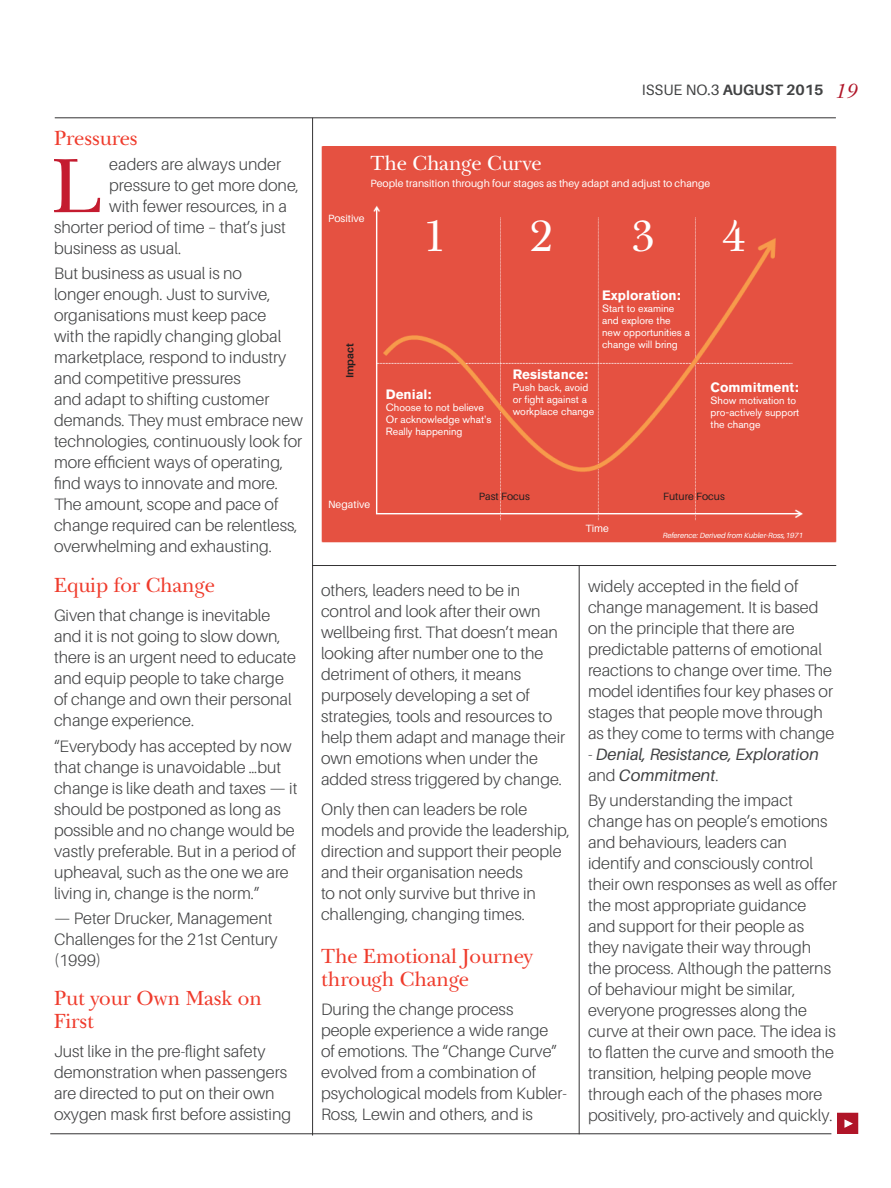
<style>
.page{position:relative;width:891px;height:1188px;background:#fff}
.page>*{position:absolute;margin:0;border:0;box-sizing:border-box;transform-origin:0 0}
.t1{font:79.05px "Transitoria Std";color:#c41b2f}
.t2{font:45px "Transitoria Std";color:#fff}
.t3{font:21px/22.5px "Transitoria Std";color:#ef3b2c}
.t4{font:21px "Transitoria Std";color:#fff}
.t5{font:italic 21px "Transitoria Std";color:#b01528}
.t6{font:300 16.5px/21px "Aileron";color:#414243}
.t7{font:italic 16.5px/21px "Aileron";color:#414243}
.t8{font:700 15px "Aileron";color:#414243}
.t9{font:700 13.5px "Akzidenz Grotesk BQ";color:#fff}
.t10{font:10.5px/12px "Akzidenz Grotesk BQ";color:#fff}
.t11{font:10.5px "Aileron";color:#fff}
.t12{font:10.5px "Aileron";color:#231f20}
.t13{font:700 10.5px "Aileron";color:#231f20}
.t14{font:italic 7.5px "Aileron";color:#fff}
.s1{font-weight:400}
.s2{font-weight:300;font-style:normal}
</style>
<div class="page">
<div style="left:321px;top:146px;width:516px;height:397px;background:#e55141"></div>
<div style="left:837px;top:1113px;width:21px;height:21px;background:#b01528"></div>
<svg style="left:844px;top:1119px;width:9px;height:9px"></svg>
<hr style="left:579px;top:566px;width:1px;height:568px;background:#333233">
<hr style="left:312px;top:118px;width:1px;height:1017px;background:#333233">
<hr style="left:50px;top:1134px;width:781px;height:1px;background:#333233">
<hr style="left:55px;top:118px;width:781px;height:1px;background:#333233">
<hr style="left:312px;top:565px;width:524px;height:1px;background:#333233">
<p class="t3" style="left:54px;top:127px;width:85px">Pressures</p>
<p class="t1" style="left:51px;top:138px;width:51px">L</p>
<p class="t6" style="left:109px;top:154px;width:173px">eaders are always under</p>
<p class="t6" style="left:109px;top:175px;width:191px">pressure to get more done,</p>
<p class="t6" style="left:109px;top:196px;width:179px">with fewer resources, in a</p>
<p class="t6" style="left:54px;top:217px;width:233px">shorter period of time – that’s just</p>
<p class="t6" style="left:54px;top:238px;width:129px">business as usual.</p>
<p class="t6" style="left:54px;top:263px;width:251px">But business as usual is no<br>longer enough. Just to survive, organisations must keep pace<br>with the rapidly changing global marketplace, respond to industry and competitive pressures<br>and adapt to shifting customer demands. They must embrace new technologies, continuously look for more efficient ways of operating, find ways to innovate and more.<br>The amount, scope and pace of change required can be relentless, overwhelming and exhausting.</p>
<p class="t3" style="left:54px;top:574px;width:162px">Equip for Change</p>
<p class="t6" style="left:54px;top:605px;width:244px">Given that change is inevitable and it is not going to slow down, there is an urgent need to educate and equip people to take charge of change and own their personal change experience.</p>
<p class="t6" style="left:54px;top:736px;width:245px">“Everybody has accepted by now that change is unavoidable …but change is like death and taxes — it should be postponed as long as possible and no change would be vastly preferable. But in a period of upheaval, such as the one we are living in, change is the norm.”</p>
<p class="t6" style="left:54px;top:908px;width:225px">— Peter Drucker, Management<br>Challenges for the 21st Century (1999)</p>
<p class="t3" style="left:54px;top:987px;width:209px">Put your Own Mask on<br>First</p>
<p class="t6" style="left:54px;top:1041px;width:239px">Just like in the pre-flight safety demonstration when passengers are directed to put on their own oxygen mask first before assisting</p>
<p class="t8" style="left:642px;top:82px;width:183px"><span class="s1">ISSUE NO.3</span> AUGUST 2015</p>
<p class="t5" style="left:834px;top:78px;width:23px">19</p>
<p class="t4" style="left:371px;top:150px;width:173px">The Change Curve</p>
<p class="t11" style="left:371px;top:178px;width:341px">People transition through four stages as they adapt and adjust to change</p>
<p class="t11" style="left:328px;top:213px;width:38px">Positive</p>
<p class="t13" style="left:344px;top:378px;width:37px;rotate:-90deg">Impact</p>
<p class="t2" style="left:426px;top:209px;width:20px">1</p>
<p class="t2" style="left:529px;top:209px;width:25px">2</p>
<p class="t2" style="left:631px;top:209px;width:26px">3</p>
<p class="t2" style="left:721px;top:209px;width:25px">4</p>
<p class="t9" style="left:386px;top:387px;width:47px">Denial:</p>
<p class="t10" style="left:386px;top:402px;width:100px">Choose to not believe</p>
<p class="t10" style="left:386px;top:414px;width:107px">Or acknowledge what’s</p>
<p class="t10" style="left:386px;top:426px;width:78px">Really happening</p>
<p class="t9" style="left:513px;top:366px;width:77px">Resistance:</p>
<p class="t10" style="left:513px;top:381px;width:83px">Push back, avoid or fight against a workplace change</p>
<p class="t9" style="left:602px;top:287px;width:80px">Exploration:</p>
<p class="t10" style="left:602px;top:302px;width:89px">Start to examine and explore the new opportunities a change will bring</p>
<p class="t9" style="left:711px;top:379px;width:90px">Commitment:</p>
<p class="t10" style="left:711px;top:394px;width:90px">Show motivation to pro-actively support the change</p>
<p class="t11" style="left:328px;top:499px;width:44px">Negative</p>
<p class="t12" style="left:479px;top:490px;width:52px">Past Focus</p>
<p class="t12" style="left:663px;top:491px;width:63px">Future Focus</p>
<p class="t11" style="left:585px;top:523px;width:25px">Time</p>
<p class="t14" style="left:663px;top:531px;width:142px">Reference: Derived from Kubler-Ross,1971</p>
<p class="t6" style="left:321px;top:580px;width:246px">others, leaders need to be in control and look after their own wellbeing first. That doesn’t mean looking after number one to the detriment of others, it means purposely developing a set of strategies, tools and resources to help them adapt and manage their own emotions when under the added stress triggered by change.</p>
<p class="t6" style="left:321px;top:799px;width:251px">Only then can leaders be role models and provide the leadership, direction and support their people and their organisation needs<br>to not only survive but thrive in challenging, changing times.</p>
<p class="t3" style="left:321px;top:945px;width:213px">The Emotional Journey through Change</p>
<p class="t6" style="left:321px;top:999px;width:248px">During the change process people experience a wide range<br>of emotions. The “Change Curve” evolved from a combination of psychological models from Kubler-<br>Ross, Lewin and others, and is</p>
<p class="t6" style="left:588px;top:576px;width:248px">widely accepted in the field of change management. It is based on the principle that there are predictable patterns of emotional reactions to change over time. The model identifies four key phases or stages that people move through as they come to terms with change</p>
<p class="t7" style="left:588px;top:744px;width:233px"><span class="s2">-</span> Denial, Resistance, Exploration <span class="s2">and</span> Commitment<span class="s2">.</span></p>
<p class="t6" style="left:588px;top:790px;width:251px">By understanding the impact change has on people’s emotions and behaviours, leaders can identify and consciously control their own responses as well as offer the most appropriate guidance and support for their people as they navigate their way through the process. Although the patterns of behaviour might be similar, everyone progresses along the curve at their own pace. The idea is to flatten the curve and smooth the transition, helping people move through each of the phases more positively, pro-actively and quickly.</p>
</div>
